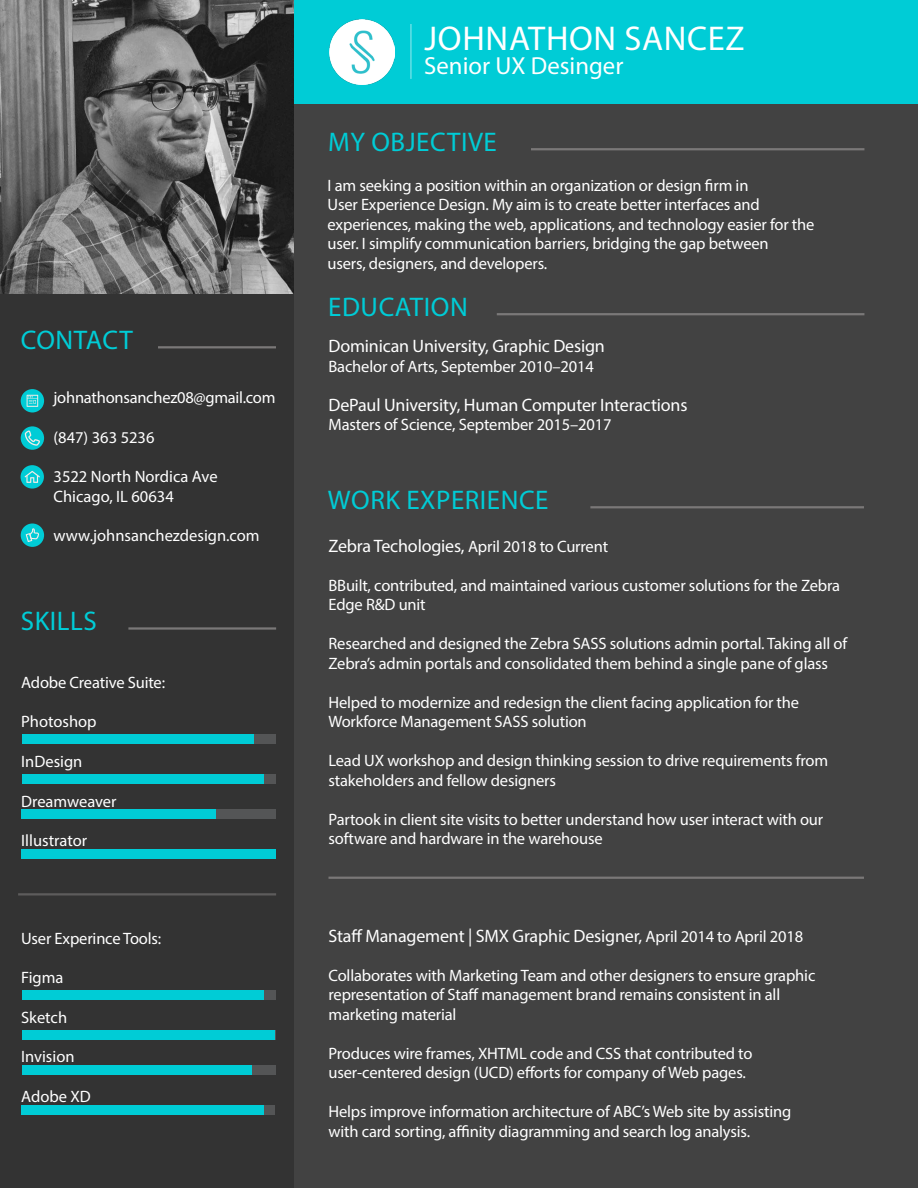
<style>
.page{position:relative;width:918px;height:1188px;background:#fff}
.page>*{position:absolute;margin:0;border:0;box-sizing:border-box;transform-origin:0 0}
.t1{font:34.5px "Myriad Pro";letter-spacing:.02em;color:#fff}
.t2{font:27px "Myriad Pro";letter-spacing:.02em;color:#00ccd6}
.t3{font:24.75px "Myriad Pro";color:#fff}
.t4{font:18px "Myriad Pro";letter-spacing:-.01em;color:#fff}
.t5{font:16.5px/19.5px "Myriad Pro";letter-spacing:-.01em;color:#fff}
.s1{font-size:18px}
.s2{font-size:16.5px}
</style>
<div class="page">
<div style="left:293px;top:54px;width:625px;height:1134px;background:#424242"></div>
<div style="left:0;top:1px;width:293px;height:1187px;background:#333"></div>
<div style="left:293px;top:0;width:625px;height:104px;background:#00ccd6"></div>
<hr style="left:590px;top:506px;width:274px;height:2px;background:#7a7878">
<hr style="left:531px;top:148px;width:333px;height:2px;background:#7a7878">
<hr style="left:328px;top:877px;width:536px;height:2px;background:#7a7878">
<hr style="left:158px;top:346px;width:118px;height:2px;background:#7a7878">
<hr style="left:128px;top:627px;width:148px;height:3px;background:#7a7878">
<div style="left:22px;top:734px;width:253px;height:10px;background:#545556"></div>
<div style="left:22px;top:734px;width:232px;height:10px;background:#00ccd6"></div>
<div style="left:22px;top:774px;width:253px;height:10px;background:#545556"></div>
<div style="left:22px;top:810px;width:253px;height:9px;background:#545556"></div>
<div style="left:22px;top:774px;width:242px;height:10px;background:#00ccd6"></div>
<div style="left:22px;top:810px;width:194px;height:9px;background:#00ccd6"></div>
<div style="left:21px;top:850px;width:254px;height:9px;background:#00ccd6"></div>
<hr style="left:18px;top:893px;width:258px;height:3px;background:#7a7878">
<div style="left:22px;top:990px;width:253px;height:9px;background:#545556"></div>
<div style="left:22px;top:990px;width:242px;height:9px;background:#00ccd6"></div>
<div style="left:22px;top:1065px;width:253px;height:10px;background:#545556"></div>
<div style="left:22px;top:1030px;width:253px;height:9px;background:#00ccd6"></div>
<div style="left:22px;top:1065px;width:229px;height:10px;background:#00ccd6"></div>
<div style="left:21px;top:1105px;width:254px;height:10px;background:#545556"></div>
<div style="left:21px;top:1105px;width:243px;height:10px;background:#00ccd6"></div>
<hr style="left:497px;top:313px;width:367px;height:2px;background:#7a7878">
<div style="left:21px;top:426px;width:23px;height:24px;background:#00ccd6;border-radius:50%"></div>
<svg style="left:25px;top:431px;width:15px;height:15px"></svg>
<div style="left:21px;top:465px;width:23px;height:24px;background:#00ccd6;border-radius:50%"></div>
<svg style="left:25px;top:471px;width:15px;height:12px"></svg>
<svg style="left:21px;top:389px;width:23px;height:23px"></svg>
<svg style="left:27px;top:395px;width:11px;height:12px"></svg>
<div style="left:21px;top:524px;width:23px;height:23px;background:#00ccd6;border-radius:50%"></div>
<svg style="left:26px;top:528px;width:13px;height:14px"></svg>
<img style="left:330px;top:19px;width:64px;height:65px">
<hr style="left:410px;top:24px;width:2px;height:55px;background:#fff">
<img style="left:0;top:0;width:293px;height:293px">
<p class="t2" style="left:21px;top:324px;width:114px">CONTACT</p>
<p class="t5" style="left:54px;top:388px;width:223px">johnathonsanchez08@gmail.com</p>
<p class="t5" style="left:54px;top:427px;width:103px">(847) 363 5236</p>
<p class="t5" style="left:54px;top:467px;width:166px">3522 North Nordica Ave</p>
<p class="t5" style="left:54px;top:486px;width:122px">Chicago, IL 60634</p>
<p class="t5" style="left:54px;top:526px;width:208px">www.johnsanchezdesign.com</p>
<p class="t2" style="left:21px;top:605px;width:77px">SKILLS</p>
<p class="t5" style="left:21px;top:672px;width:146px">Adobe Creative Suite:</p>
<p class="t5" style="left:21px;top:712px;width:77px">Photoshop</p>
<p class="t5" style="left:21px;top:752px;width:63px">InDesign</p>
<p class="t5" style="left:21px;top:791px;width:97px">Dreamweaver</p>
<p class="t5" style="left:21px;top:831px;width:67px">Illustrator</p>
<p class="t5" style="left:21px;top:928px;width:142px">User Experince Tools:</p>
<p class="t5" style="left:21px;top:968px;width:44px">Figma</p>
<p class="t5" style="left:21px;top:1007px;width:48px">Sketch</p>
<p class="t5" style="left:21px;top:1047px;width:55px">Invision</p>
<p class="t5" style="left:21px;top:1086px;width:71px">Adobe XD</p>
<p class="t1" style="left:425px;top:17px;width:322px">JOHNATHON SANCEZ</p>
<p class="t3" style="left:424px;top:51px;width:201px">Senior UX Desinger</p>
<p class="t2" style="left:328px;top:125px;width:170px">MY OBJECTIVE</p>
<p class="t5" style="left:328px;top:175px;width:422px">I am seeking a position within an organization or design firm in</p>
<p class="t5" style="left:328px;top:195px;width:434px">User Experience Design. My aim is to create better interfaces and</p>
<p class="t5" style="left:328px;top:214px;width:488px">experiences, making the web, applications, and technology easier for the</p>
<p class="t5" style="left:328px;top:234px;width:443px">user. I simplify communication barriers, bridging the gap between</p>
<p class="t5" style="left:328px;top:253px;width:221px">users, designers, and developers.</p>
<p class="t2" style="left:328px;top:290px;width:141px">EDUCATION</p>
<p class="t4" style="left:328px;top:335px;width:278px">Dominican University, Graphic Design</p>
<p class="t5" style="left:328px;top:356px;width:267px">Bachelor of Arts, September 2010–2014</p>
<p class="t4" style="left:328px;top:394px;width:360px">DePaul University, Human Computer Interactions</p>
<p class="t5" style="left:328px;top:415px;width:284px">Masters of Science, September 2015–2017</p>
<p class="t2" style="left:328px;top:484px;width:222px">WORK EXPERIENCE</p>
<p class="t5" style="left:328px;top:536px;width:281px"><span class="s1">Zebra Techologies,</span> April 2018 to Current</p>
<p class="t5" style="left:328px;top:575px;width:513px">BBuilt, contributed, and maintained various customer solutions for the Zebra<br>Edge R&amp;D unit</p>
<p class="t5" style="left:328px;top:634px;width:520px">Researched and designed the Zebra SASS solutions admin portal. Taking all of<br>Zebra’s admin portals and consolidated them behind a single pane of glass</p>
<p class="t5" style="left:328px;top:692px;width:472px">Helped to modernize and redesign the client facing application for the<br>Workforce Management SASS solution</p>
<p class="t5" style="left:328px;top:751px;width:501px">Lead UX workshop and design thinking session to drive requirements from stakeholders and fellow designers</p>
<p class="t5" style="left:328px;top:809px;width:496px">Partook in client site visits to better understand how user interact with our software and hardware in the warehouse</p>
<p class="t4" style="left:328px;top:925px;width:476px">Staff Management | SMX Graphic Designer, <span class="s2">April 2014 to April 2018</span></p>
<p class="t5" style="left:328px;top:965px;width:488px">Collaborates with Marketing Team and other designers to ensure graphic</p>
<p class="t5" style="left:328px;top:985px;width:453px">representation of Staff management brand remains consistent in all</p>
<p class="t5" style="left:328px;top:1004px;width:130px">marketing material</p>
<p class="t5" style="left:328px;top:1043px;width:426px">Produces wire frames, XHTML code and CSS that contributed to</p>
<p class="t5" style="left:328px;top:1063px;width:419px">user-centered design (UCD) efforts for company of Web pages.</p>
<p class="t5" style="left:328px;top:1102px;width:464px">Helps improve information architecture of ABC’s Web site by assisting</p>
<p class="t5" style="left:328px;top:1121px;width:423px">with card sorting, affinity diagramming and search log analysis.</p>
</div>
